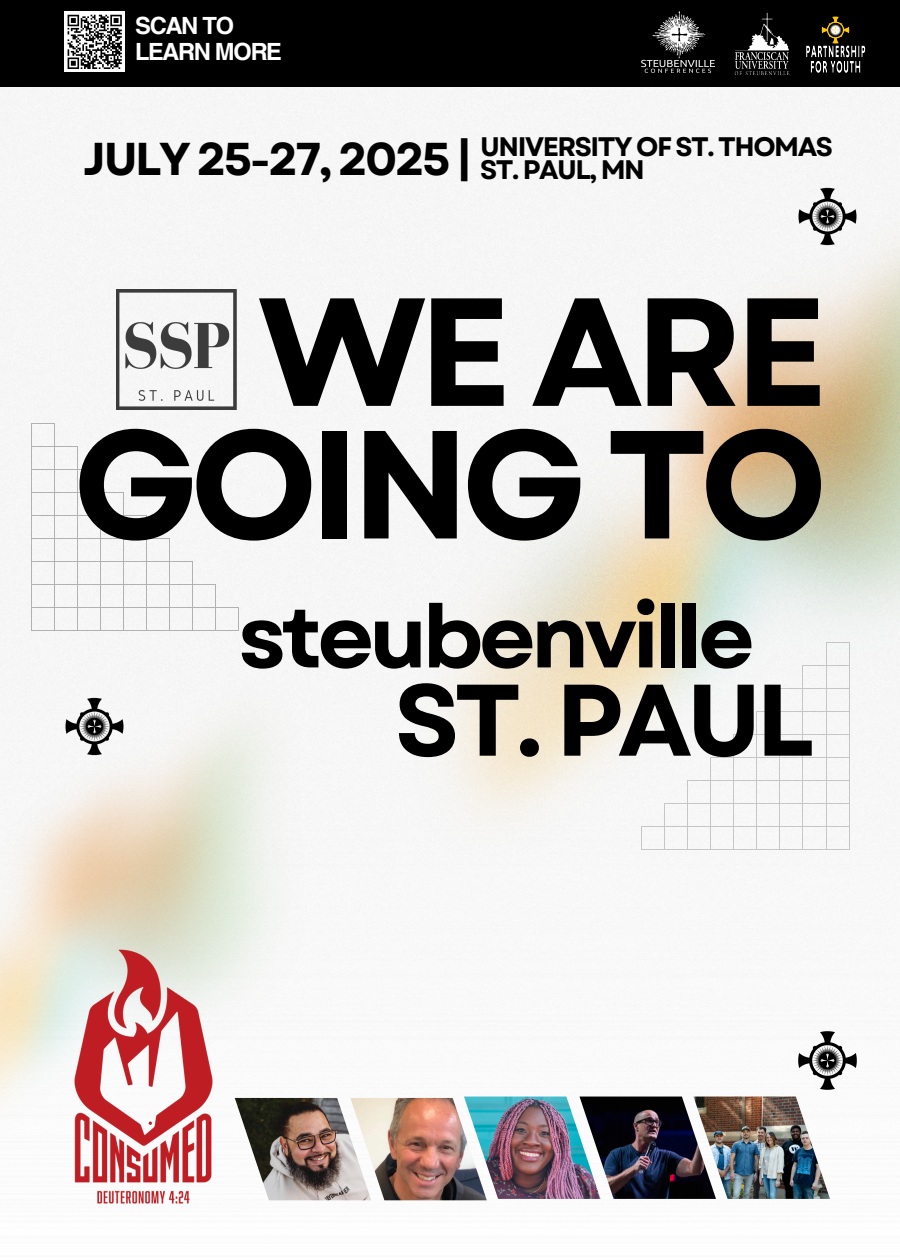
<style>
.page{position:relative;width:900px;height:1260px;background:#fff}
.page>*{position:absolute;margin:0;border:0;box-sizing:border-box;transform-origin:0 0}
.t1{font:700 153.5px/132.5px "Garet";letter-spacing:-.055em;color:#000;text-align:right}
.t2{font:700 101.5px "Garet";letter-spacing:-.055em;color:#000}
.t3{font:700 87.25px "Garet";letter-spacing:-.055em;color:#000}
.t4{font:700 46px "Garet";letter-spacing:-.055em;color:#000}
.t5{font:700 26.75px/23.2px "Garet";letter-spacing:-.055em;color:#000}
.t6{font:700 23.75px/25.8px "Helvetica World";letter-spacing:-.055em;color:#fff}
</style>
<div class="page">
<img style="left:0;top:87px;width:900px;height:383px">
<img style="left:0;top:470px;width:900px;height:731px">
<div style="left:0;top:0;width:900px;height:87px;background:#000"></div>
<hr style="left:849px;top:642px;width:1px;height:208px;background:#333">
<hr style="left:826px;top:642px;width:1px;height:208px;background:#333">
<hr style="left:803px;top:665px;width:1px;height:185px;background:#333">
<hr style="left:780px;top:688px;width:1px;height:162px;background:#333">
<hr style="left:757px;top:711px;width:1px;height:139px;background:#333">
<hr style="left:734px;top:734px;width:1px;height:116px;background:#333">
<hr style="left:711px;top:757px;width:1px;height:93px;background:#333">
<hr style="left:688px;top:781px;width:1px;height:69px;background:#333">
<hr style="left:665px;top:804px;width:1px;height:46px;background:#333">
<svg style="left:641px;top:828px;width:1px;height:22px"></svg>
<hr style="left:641px;top:850px;width:208px;height:1px;background:#333">
<hr style="left:641px;top:827px;width:208px;height:1px;background:#333">
<hr style="left:665px;top:804px;width:184px;height:1px;background:#333">
<hr style="left:688px;top:781px;width:161px;height:1px;background:#333">
<hr style="left:711px;top:757px;width:138px;height:1px;background:#333">
<hr style="left:734px;top:734px;width:115px;height:1px;background:#333">
<hr style="left:757px;top:711px;width:92px;height:1px;background:#333">
<hr style="left:780px;top:688px;width:69px;height:1px;background:#333">
<hr style="left:803px;top:665px;width:46px;height:1px;background:#333">
<svg style="left:826px;top:642px;width:23px;height:1px"></svg>
<hr style="left:31px;top:630px;width:208px;height:1px;background:#333">
<hr style="left:31px;top:607px;width:208px;height:1px;background:#333">
<hr style="left:31px;top:584px;width:185px;height:1px;background:#333">
<hr style="left:31px;top:561px;width:162px;height:1px;background:#333">
<hr style="left:31px;top:538px;width:139px;height:1px;background:#333">
<hr style="left:31px;top:515px;width:116px;height:1px;background:#333">
<hr style="left:31px;top:492px;width:93px;height:1px;background:#333">
<hr style="left:31px;top:469px;width:70px;height:1px;background:#333">
<hr style="left:31px;top:446px;width:47px;height:1px;background:#333">
<svg style="left:32px;top:423px;width:22px;height:1px"></svg>
<hr style="left:31px;top:423px;width:1px;height:208px;background:#333">
<hr style="left:54px;top:423px;width:1px;height:208px;background:#333">
<hr style="left:77px;top:446px;width:1px;height:185px;background:#333">
<hr style="left:101px;top:469px;width:1px;height:162px;background:#333">
<hr style="left:124px;top:492px;width:1px;height:139px;background:#333">
<hr style="left:147px;top:515px;width:1px;height:116px;background:#333">
<hr style="left:170px;top:538px;width:1px;height:93px;background:#333">
<hr style="left:193px;top:561px;width:1px;height:70px;background:#333">
<hr style="left:216px;top:584px;width:1px;height:47px;background:#333">
<svg style="left:239px;top:607px;width:1px;height:24px"></svg>
<img style="left:0;top:679px;width:304px;height:521px">
<img style="left:117px;top:289px;width:120px;height:120px">
<img style="left:641px;top:12px;width:73px;height:60px">
<img style="left:734px;top:12px;width:56px;height:63px">
<img style="left:806px;top:16px;width:59px;height:57px">
<img style="left:798px;top:187px;width:60px;height:60px">
<img style="left:64px;top:697px;width:60px;height:60px">
<img style="left:798px;top:1030px;width:60px;height:60px">
<div style="left:64px;top:11px;width:61px;height:61px;background:#fff"></div>
<svg style="left:67px;top:14px;width:55px;height:55px"></svg>
<img style="left:263px;top:1098px;width:87px;height:102px">
<img style="left:350px;top:1098px;width:137px;height:102px">
<img style="left:464px;top:1097px;width:116px;height:102px">
<img style="left:580px;top:1097px;width:113px;height:102px">
<img style="left:693px;top:1097px;width:137px;height:102px">
<img style="left:25px;top:923px;width:238px;height:281px">
<p class="t6" style="left:135px;top:10px;width:148px">SCAN TO<br>LEARN MORE</p>
<p class="t4" style="left:83px;top:126px;width:390px">JULY 25-27, 2025 |</p>
<p class="t5" style="left:480px;top:135px;width:354px">UNIVERSITY OF ST. THOMAS<br>ST. PAUL, MN</p>
<h5 class="t1" style="left:73px;top:287px;width:756px">WE ARE<br>GOING TO</h5>
<p class="t3" style="left:238px;top:574px;width:518px">steubenville</p>
<p class="t2" style="left:395px;top:647px;width:421px">ST. PAUL</p>
</div>
